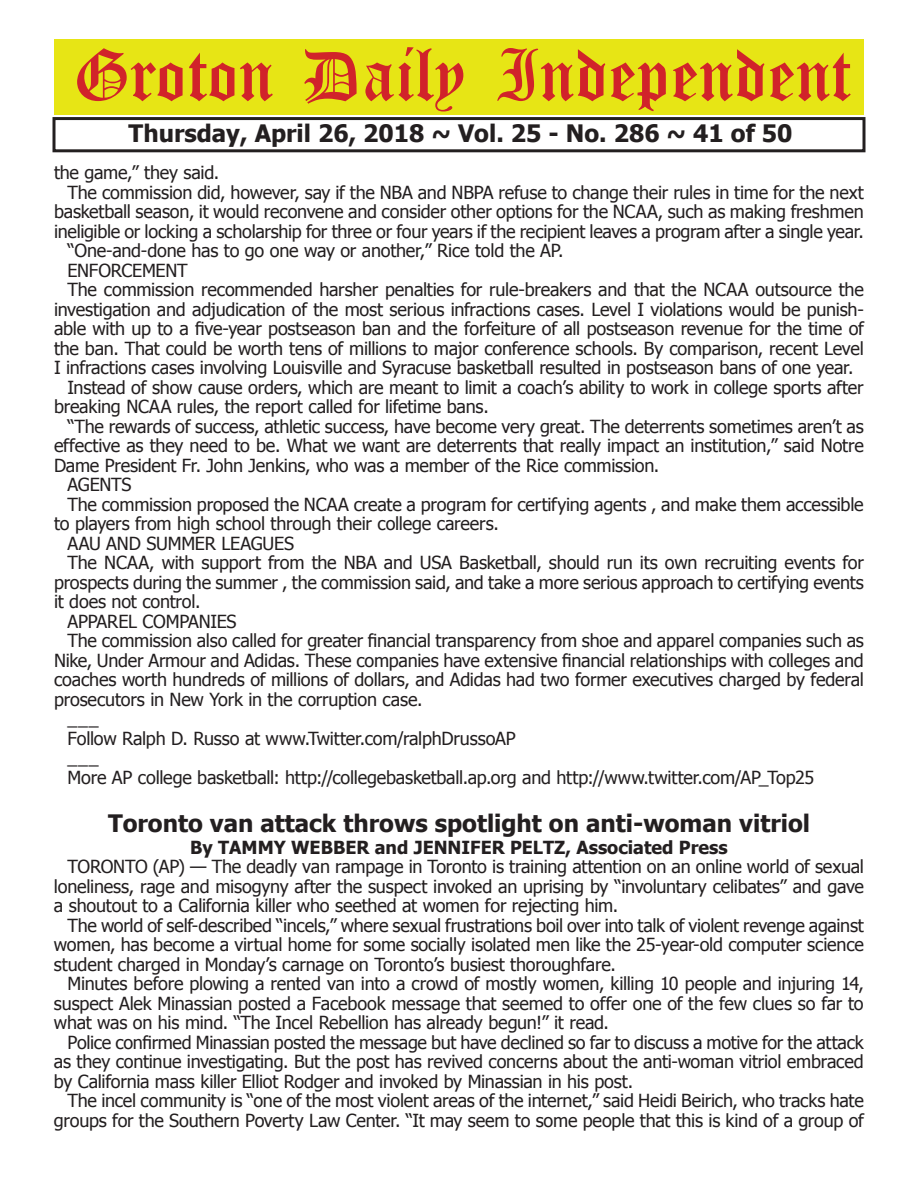
<style>
.page{position:relative;width:918px;height:1188px;background:#fff}
.page>*{position:absolute;margin:0;border:0;box-sizing:border-box;transform-origin:0 0}
.t1{font:54px "Old English Five";color:#d1232a}
.t2{font:700 24px "Tahoma";color:#231f20}
.t3{font:18px/19.5px "Tahoma";letter-spacing:-.01em;color:#231f20;text-align:justify}
.t4{font:700 18px "Tahoma";color:#231f20}
</style>
<div class="page">
<div style="left:52px;top:117px;width:814px;height:35px;border:3px solid #231f20"></div>
<div style="left:54px;top:40px;width:810px;height:75px;background:#e7e515"></div>
<h1 class="t1" style="left:73px;top:50px;width:779px">Groton Daily Independent</h1>
<h2 class="t2" style="left:129px;top:116px;width:665px">Thursday, April 26, 2018 ~ Vol. 25 - No. 286 ~ 41 of 50</h2>
<p class="t3" style="left:54px;top:162px;width:167px">the game,” they said.</p>
<p class="t3" style="left:68px;top:182px;width:798px">The commission did, however, say if the NBA and NBPA refuse to change their rules in time for the next</p>
<p class="t3" style="left:54px;top:201px;width:811px">basketball season, it would reconvene and consider other options for the NCAA, such as making freshmen</p>
<p class="t3" style="left:54px;top:221px;width:811px">ineligible or locking a scholarship for three or four years if the recipient leaves a program after a single year.</p>
<p class="t3" style="left:68px;top:240px;width:498px">“One-and-done has to go one way or another,” Rice told the AP.</p>
<p class="t3" style="left:68px;top:260px;width:122px">ENFORCEMENT</p>
<p class="t3" style="left:68px;top:279px;width:798px">The commission recommended harsher penalties for rule-breakers and that the NCAA outsource the</p>
<p class="t3" style="left:54px;top:299px;width:812px">investigation and adjudication of the most serious infractions cases. Level I violations would be punish-</p>
<p class="t3" style="left:54px;top:318px;width:811px">able with up to a five-year postseason ban and the forfeiture of all postseason revenue for the time of</p>
<p class="t3" style="left:54px;top:338px;width:811px">the ban. That could be worth tens of millions to major conference schools. By comparison, recent Level</p>
<p class="t3" style="left:54px;top:357px;width:801px">I infractions cases involving Louisville and Syracuse basketball resulted in postseason bans of one year.</p>
<p class="t3" style="left:68px;top:377px;width:798px">Instead of show cause orders, which are meant to limit a coach’s ability to work in college sports after</p>
<p class="t3" style="left:54px;top:396px;width:436px">breaking NCAA rules, the report called for lifetime bans.</p>
<p class="t3" style="left:68px;top:416px;width:798px">“The rewards of success, athletic success, have become very great. The deterrents sometimes aren’t as</p>
<p class="t3" style="left:54px;top:435px;width:811px">effective as they need to be. What we want are deterrents that really impact an institution,” said Notre</p>
<p class="t3" style="left:54px;top:455px;width:607px">Dame President Fr. John Jenkins, who was a member of the Rice commission.</p>
<p class="t3" style="left:68px;top:474px;width:66px">AGENTS</p>
<p class="t3" style="left:68px;top:494px;width:798px">The commission proposed the NCAA create a program for certifying agents , and make them accessible</p>
<p class="t3" style="left:54px;top:513px;width:447px">to players from high school through their college careers.</p>
<p class="t3" style="left:68px;top:533px;width:228px">AAU AND SUMMER LEAGUES</p>
<p class="t3" style="left:68px;top:552px;width:798px">The NCAA, with support from the NBA and USA Basketball, should run its own recruiting events for</p>
<p class="t3" style="left:54px;top:572px;width:811px">prospects during the summer , the commission said, and take a more serious approach to certifying events</p>
<p class="t3" style="left:54px;top:591px;width:148px">it does not control.</p>
<p class="t3" style="left:68px;top:611px;width:171px">APPAREL COMPANIES</p>
<p class="t3" style="left:68px;top:630px;width:798px">The commission also called for greater financial transparency from shoe and apparel companies such as</p>
<p class="t3" style="left:54px;top:650px;width:811px">Nike, Under Armour and Adidas. These companies have extensive financial relationships with colleges and</p>
<p class="t3" style="left:54px;top:669px;width:811px">coaches worth hundreds of millions of dollars, and Adidas had two former executives charged by federal</p>
<p class="t3" style="left:54px;top:689px;width:370px">prosecutors in New York in the corruption case.</p>
<p class="t3" style="left:68px;top:708px;width:33px">___</p>
<p class="t3" style="left:68px;top:728px;width:450px">Follow Ralph D. Russo at www.Twitter.com/ralphDrussoAP</p>
<p class="t3" style="left:68px;top:747px;width:33px">___</p>
<p class="t3" style="left:68px;top:766px;width:748px">More AP college basketball: http://collegebasketball.ap.org and http://www.twitter.com/AP_Top25</p>
<h2 class="t2" style="left:108px;top:807px;width:704px">Toronto van attack throws spotlight on anti-woman vitriol</h2>
<p class="t4" style="left:190px;top:835px;width:539px">By TAMMY WEBBER and JENNIFER PELTZ, Associated Press</p>
<p class="t3" style="left:54px;top:856px;width:812px;text-indent:14px">TORONTO (AP) — The deadly van rampage in Toronto is training attention on an online world of sexual loneliness, rage and misogyny after the suspect invoked an uprising by “involuntary celibates” and gave a shoutout to a California killer who seethed at women for rejecting him.</p>
<p class="t3" style="left:54px;top:915px;width:811px;text-indent:14px">The world of self-described “incels,” where sexual frustrations boil over into talk of violent revenge against women, has become a virtual home for some socially isolated men like the 25-year-old computer science student charged in Monday’s carnage on Toronto’s busiest thoroughfare.</p>
<p class="t3" style="left:54px;top:973px;width:811px;text-indent:14px">Minutes before plowing a rented van into a crowd of mostly women, killing 10 people and injuring 14, suspect Alek Minassian posted a Facebook message that seemed to offer one of the few clues so far to what was on his mind. “The Incel Rebellion has already begun!” it read.</p>
<p class="t3" style="left:54px;top:1032px;width:811px;text-indent:14px">Police confirmed Minassian posted the message but have declined so far to discuss a motive for the attack as they continue investigating. But the post has revived concerns about the anti-woman vitriol embraced by California mass killer Elliot Rodger and invoked by Minassian in his post.</p>
<p class="t3" style="left:54px;top:1090px;width:811px;text-align:right">The incel community is “one of the most violent areas of the internet,” said Heidi Beirich, who tracks hate groups for the Southern Poverty Law Center. “It may seem to some people that this is kind of a group of</p>
</div>
